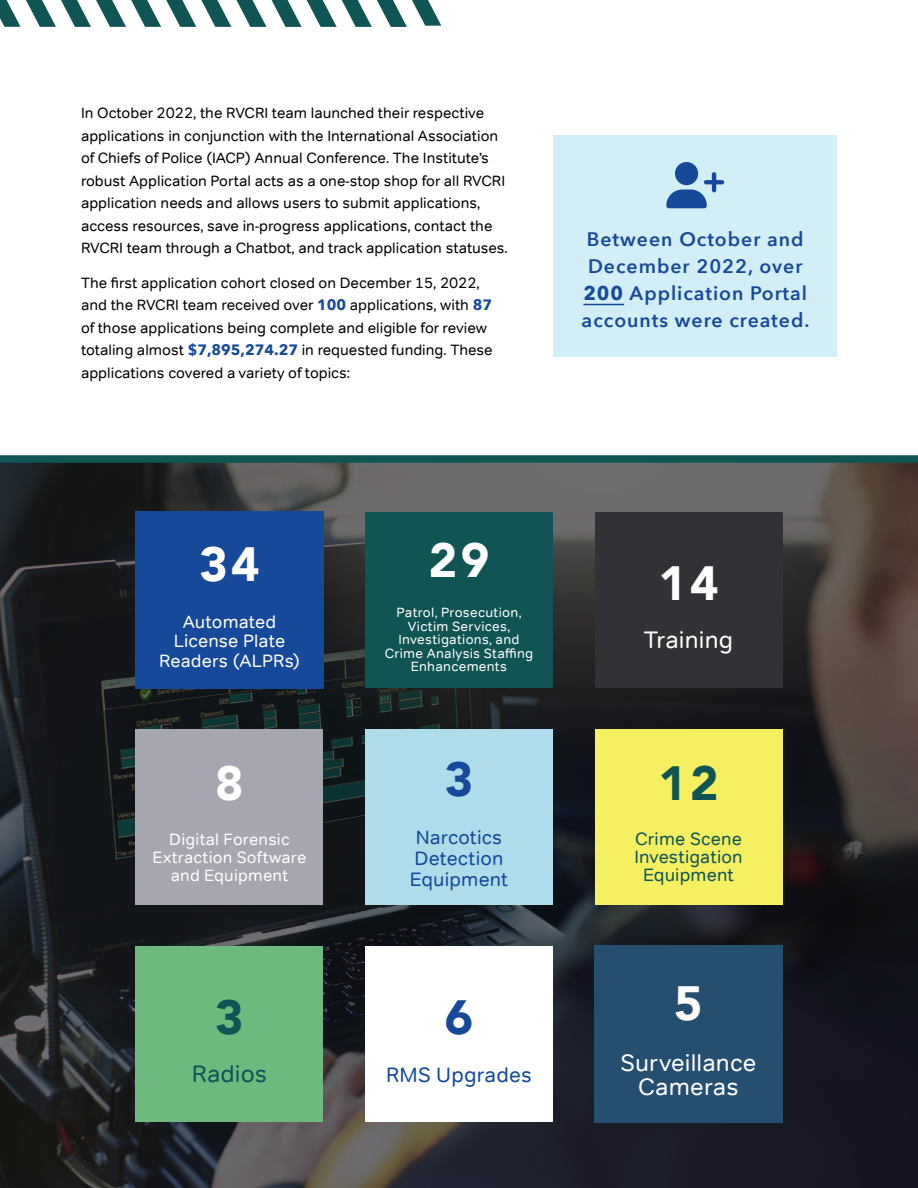
<style>
.page{position:relative;width:918px;height:1188px;background:#fff}
.page>*{position:absolute;margin:0;border:0;box-sizing:border-box;transform-origin:0 0}
.t1{font:900 48px "Avenir";color:#fff}
.t2{font:900 48px "Avenir";color:#105454}
.t3{font:900 48px "Avenir";color:#17499b}
.t4{font:24px/24px "Tondo";letter-spacing:.005em;color:#fff;text-align:center}
.t5{font:24px "Tondo";letter-spacing:.005em;color:#105454}
.t6{font:21px "Tondo";letter-spacing:.01em;color:#17499b}
.t7{font:600 19.5px/27px "Avenir Next";letter-spacing:.05em;color:#17499b;text-align:center}
.t8{font:19.5px/21px "Tondo";letter-spacing:.005em;color:#17499b;text-align:center}
.t9{font:18px/19.5px "Tondo";letter-spacing:.005em;color:#fff;text-align:center}
.t10{font:18px/18px "Tondo";letter-spacing:.01em;color:#105454;text-align:center}
.t11{font:16.5px/18px "Tondo";letter-spacing:.01em;color:#fff;text-align:center}
.t12{font:15px/22.5px "Tondo";color:#000}
.t13{font:13.5px/13.5px "Tondo";letter-spacing:.02em;color:#fff;text-align:center}
.s1{font-family:"Avenir Next";font-weight:700;color:#17499b}
.s2{font-weight:700}
</style>
<div class="page">
<div style="left:554px;top:135px;width:283px;height:221px;background:#d2eef7"></div>
<hr style="left:583px;top:304px;width:41px;height:1px;background:#17499b">
<svg style="left:0;top:0;width:266px;height:27px"></svg>
<svg style="left:272px;top:0;width:169px;height:27px"></svg>
<img style="left:0;top:463px;width:918px;height:725px">
<div style="left:135px;top:511px;width:189px;height:177px;background:#17499b"></div>
<div style="left:365px;top:512px;width:188px;height:176px;background:#105454"></div>
<div style="left:595px;top:512px;width:187px;height:176px;background:#333135"></div>
<div style="left:136px;top:729px;width:187px;height:175px;background:#a5a6af"></div>
<div style="left:365px;top:729px;width:188px;height:175px;background:#aedceb"></div>
<div style="left:595px;top:729px;width:187px;height:175px;background:#f5ef62"></div>
<div style="left:136px;top:946px;width:187px;height:175px;background:#6eb97e"></div>
<div style="left:365px;top:946px;width:188px;height:175px;background:#fff"></div>
<div style="left:594px;top:945px;width:189px;height:177px;background:#254f71"></div>
<div style="left:0;top:455px;width:918px;height:8px;background:#105454"></div>
<svg style="left:666px;top:162px;width:58px;height:46px"></svg>
<p class="t12" style="left:81px;top:102px;width:428px">In October 2022, the RVCRI team launched their respective applications in conjunction with the International Association of Chiefs of Police (IACP) Annual Conference. The Institute’s robust Application Portal acts as a one-stop shop for all RVCRI application needs and allows users to submit applications, access resources, save in-progress applications, contact the RVCRI team through a Chatbot, and track application statuses.</p>
<p class="t12" style="left:81px;top:272px;width:413px">The first application cohort closed on December 15, 2022, and the RVCRI team received over <span class="s1">100</span> applications, with <span class="s1">87 </span>of those applications being complete and eligible for review totaling almost <span class="s1">$7,895,274.27</span> in requested funding. These applications covered a variety of topics:</p>
<h3 class="t7" style="left:582px;top:225px;width:229px">Between October and<br>December 2022, over<br><span class="s2">200</span> Application Portal accounts were created.</h3>
<h1 class="t1" style="left:199px;top:523px;width:62px">34</h1>
<p class="t9" style="left:159px;top:612px;width:142px">Automated<br>License Plate<br>Readers (ALPRs)</p>
<h1 class="t1" style="left:215px;top:742px;width:30px">8</h1>
<p class="t11" style="left:153px;top:831px;width:155px">Digital Forensic<br>Extraction Software and Equipment</p>
<h1 class="t2" style="left:215px;top:976px;width:30px">3</h1>
<h2 class="t5" style="left:192px;top:1059px;width:77px">Radios</h2>
<h1 class="t1" style="left:429px;top:519px;width:62px">29</h1>
<p class="t13" style="left:385px;top:606px;width:150px">Patrol, Prosecution,<br>Victim Services,<br>Investigations, and<br>Crime Analysis Staffing<br>Enhancements</p>
<h1 class="t3" style="left:445px;top:738px;width:30px">3</h1>
<h3 class="t8" style="left:410px;top:827px;width:100px">Narcotics<br>Detection<br>Equipment</h3>
<h1 class="t3" style="left:445px;top:976px;width:30px">6</h1>
<h3 class="t6" style="left:386px;top:1062px;width:147px">RMS Upgrades</h3>
<h1 class="t1" style="left:658px;top:542px;width:62px">14</h1>
<h2 class="t4" style="left:644px;top:628px;width:91px">Training</h2>
<h1 class="t2" style="left:658px;top:742px;width:62px">12</h1>
<p class="t10" style="left:634px;top:830px;width:110px">Crime Scene<br>Investigation<br>Equipment</p>
<h1 class="t1" style="left:674px;top:962px;width:30px">5</h1>
<h2 class="t4" style="left:621px;top:1051px;width:137px">Surveillance<br>Cameras</h2>
</div>
